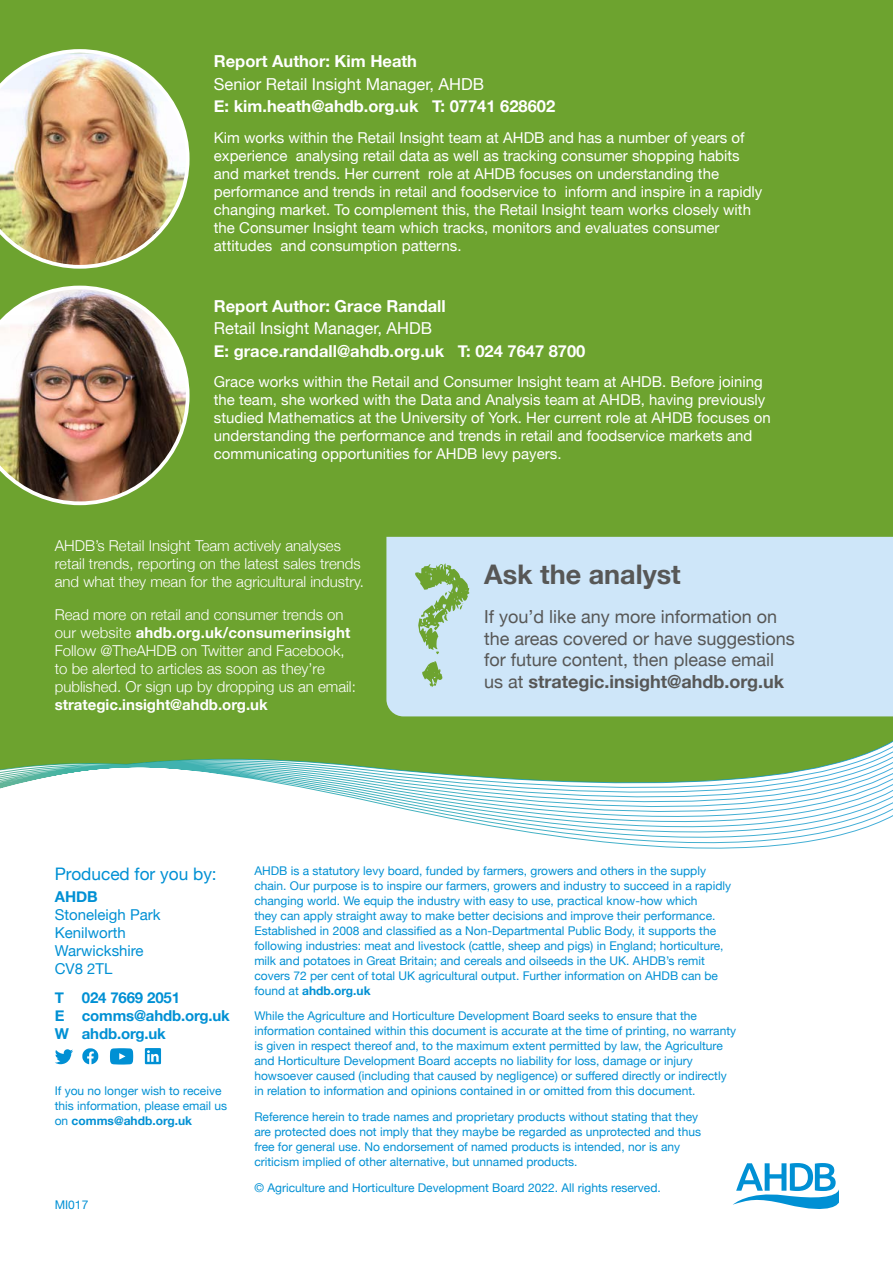
<style>
.page{position:relative;width:893px;height:1263px;background:#fff}
.page>*{position:absolute;margin:0;border:0;box-sizing:border-box;transform-origin:0 0}
.t1{font:135.3px "Chalkduster";color:#6da32f}
.CI__MAIN_TEXT_LIGHT{font:700 27px "Helvetica Neue";color:#575756}
.CI__MAIN_TEXT_LIGHT-2{font:18px/21.6px "Helvetica Neue";color:#575756}
.CI__MAIN_TEXT_LIGHT-3{font:700 18px "Helvetica Neue";color:#575756}
.t2{font:17.25px "Helvetica Neue";color:#0090d4}
.CI__AUTHOR{font:700 16.5px "Helvetica Neue";color:#fff}
.CI__AUTHOR-2{font:16.5px "Helvetica Neue";color:#fff}
.CI__MAIN_TEXT_REGULA{font:15px/18px "Helvetica Neue";color:#fff}
.CI__MAIN_TEXT_LIGHT-4{font:300 15px/18px "Helvetica Neue";color:#fff}
.t3{font:15px/18px "Helvetica Neue";color:#0090d4}
.t4{font:700 15px/18px "Helvetica Neue";letter-spacing:-.01em;color:#0090d4}
.t5{font:12px/15px "Helvetica Neue";color:#0090d4}
.s1{font-weight:700}
.s2{font-weight:400}
</style>
<div class="page">
<div style="left:0;top:0;width:893px;height:693px;background:#6da32f"></div>
<svg style="left:0;top:693px;width:893px;height:156px"></svg>
<svg style="left:55px;top:1049px;width:18px;height:15px"></svg>
<svg style="left:82px;top:1048px;width:16px;height:16px"></svg>
<svg style="left:110px;top:1048px;width:23px;height:16px"></svg>
<svg style="left:145px;top:1048px;width:16px;height:16px"></svg>
<svg style="left:733px;top:1163px;width:106px;height:46px"></svg>
<div style="left:386px;top:537px;width:507px;height:179px;background:#cee6f9"></div>
<img style="left:0;top:49px;width:190px;height:220px">
<img style="left:0;top:286px;width:190px;height:219px">
<p class="CI__AUTHOR" style="left:214px;top:48px;width:205px">Report Author: Kim Heath</p>
<p class="CI__AUTHOR-2" style="left:214px;top:72px;width:272px">Senior Retail Insight Manager, AHDB</p>
<p class="CI__AUTHOR" style="left:214px;top:93px;width:343px">E: kim.heath@ahdb.org.uk T: 07741 628602</p>
<p class="CI__MAIN_TEXT_REGULA" style="left:214px;top:129px;width:550px">Kim works within the Retail Insight team at AHDB and has a number of years of experience analysing retail data as well as tracking consumer shopping habits and market trends. Her current role at AHDB focuses on understanding the performance and trends in retail and foodservice to inform and inspire in a rapidly changing market. To complement this, the Retail Insight team works closely with the Consumer Insight team which tracks, monitors and evaluates consumer attitudes and consumption patterns.</p>
<p class="CI__AUTHOR" style="left:214px;top:293px;width:233px">Report Author: Grace Randall</p>
<p class="CI__AUTHOR-2" style="left:214px;top:317px;width:220px">Retail Insight Manager, AHDB</p>
<p class="CI__AUTHOR" style="left:214px;top:338px;width:373px">E: grace.randall@ahdb.org.uk T: 024 7647 8700</p>
<p class="CI__MAIN_TEXT_REGULA" style="left:214px;top:374px;width:558px">Grace works within the Retail and Consumer Insight team at AHDB. Before joining the team, she worked with the Data and Analysis team at AHDB, having previously studied Mathematics at the University of York. Her current role at AHDB focuses on understanding the performance and trends in retail and foodservice markets and communicating opportunities for AHDB levy payers.</p>
<p class="CI__MAIN_TEXT_LIGHT-4" style="left:55px;top:536px;width:311px">AHDB’s Retail Insight Team actively analyses retail trends, reporting on the latest sales trends and what they mean for the agricultural industry.</p>
<p class="CI__MAIN_TEXT_LIGHT-4" style="left:55px;top:605px;width:303px">Read more on retail and consumer trends on our website <span class="s1">ahdb.org.uk/consumerinsight </span>Follow @TheAHDB on Twitter and Facebook, to be alerted to articles as soon as they’re published. Or sign up by dropping us an email: <span class="s1">strategic.insight@ahdb.org.uk</span></p>
<p class="t1" style="left:407px;top:544px;width:68px">?</p>
<p class="CI__MAIN_TEXT_LIGHT" style="left:484px;top:554px;width:198px">Ask the analyst</p>
<p class="CI__MAIN_TEXT_LIGHT-2" style="left:484px;top:607px;width:312px">If you’d like any more information on the areas covered or have suggestions for future content, then please email</p>
<p class="CI__MAIN_TEXT_LIGHT-3" style="left:484px;top:667px;width:301px"><span class="s2">us at</span> strategic.insight@ahdb.org.uk</p>
<p class="t2" style="left:55px;top:861px;width:163px">Produced for you by:</p>
<p class="t3" style="left:55px;top:888px;width:107px"><span class="s1">AHDB<br></span>Stoneleigh Park<br>Kenilworth<br>Warwickshire<br>CV8 2TL</p>
<p class="t4" style="left:55px;top:988px;width:177px">T 024 7669 2051<br>E comms@ahdb.org.uk<br>W ahdb.org.uk</p>
<p class="t5" style="left:55px;top:1084px;width:174px">If you no longer wish to receive this information, please email us on <span class="s1">comms@ahdb.org.uk</span></p>
<p class="t5" style="left:55px;top:1198px;width:35px">MI017</p>
<p class="t5" style="left:254px;top:863px;width:478px">AHDB is a statutory levy board, funded by farmers, growers and others in the supply chain. Our purpose is to inspire our farmers, growers and industry to succeed in a rapidly changing world. We equip the industry with easy to use, practical know‑how which<br>they can apply straight away to make better decisions and improve their performance.<br>Established in 2008 and classified as a Non-Departmental Public Body, it supports the following industries: meat and livestock (cattle, sheep and pigs) in England; horticulture, milk and potatoes in Great Britain; and cereals and oilseeds in the UK. AHDB’s remit covers 72 per cent of total UK agricultural output. Further information on AHDB can be found at <span class="s1">ahdb.org.uk</span></p>
<p class="t5" style="left:254px;top:1009px;width:483px">While the Agriculture and Horticulture Development Board seeks to ensure that the information contained within this document is accurate at the time of printing, no warranty is given in respect thereof and, to the maximum extent permitted by law, the Agriculture and Horticulture Development Board accepts no liability for loss, damage or injury howsoever caused (including that caused by negligence) or suffered directly or indirectly in relation to information and opinions contained in or omitted from this document.</p>
<p class="t5" style="left:254px;top:1110px;width:448px">Reference herein to trade names and proprietary products without stating that they are protected does not imply that they maybe be regarded as unprotected and thus free for general use. No endorsement of named products is intended, nor is any criticism implied of other alternative, but unnamed products.</p>
<p class="t5" style="left:254px;top:1180px;width:408px">© Agriculture and Horticulture Development Board 2022. All rights reserved.</p>
</div>
